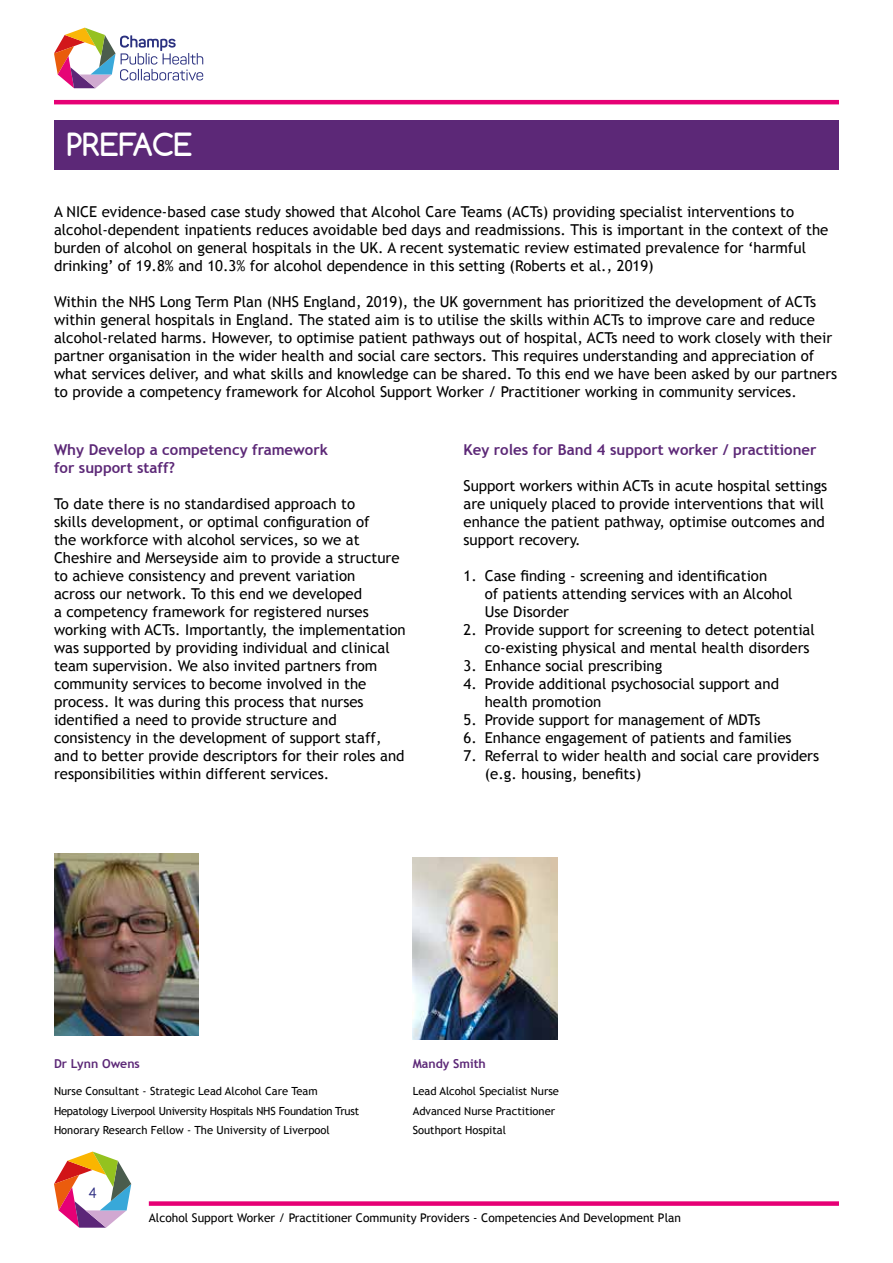
<style>
.page{position:relative;width:893px;height:1263px;background:#fff}
.page>*{position:absolute;margin:0;border:0;box-sizing:border-box;transform-origin:0 0}
.t1{font:700 30px "Comfortaa";color:#fff}
.t2{font:15px/18px "Trebuchet MS";color:#000}
.t3{font:700 15px/18px "Trebuchet MS";color:#5c2877}
.t4{font:13.5px "Comfortaa";color:#2e2e82}
.t5{font:700 12.3px "Trebuchet MS";color:#5c2877}
.t6{font:12px "Trebuchet MS";color:#000}
.t7{font:11.25px/19.4px "Trebuchet MS";color:#000}
</style>
<div class="page">
<svg style="left:54px;top:28px;width:149px;height:60px"></svg>
<hr style="left:54px;top:100px;width:785px;height:4px;background:#e60075">
<div style="left:149px;top:1201px;width:690px;height:5px;background:#e60075"></div>
<svg style="left:54px;top:1151px;width:77px;height:77px"></svg>
<div style="left:54px;top:120px;width:785px;height:49px;background:#5c2877"></div>
<img style="left:54px;top:854px;width:145px;height:182px">
<img style="left:413px;top:857px;width:144px;height:182px">
<h1 class="t1" style="left:67px;top:126px;width:127px">PREFACE</h1>
<p class="t2" style="left:54px;top:203px;width:776px">A NICE evidence-based case study showed that Alcohol Care Teams (ACTs) providing specialist interventions to alcohol-dependent inpatients reduces avoidable bed days and readmissions. This is important in the context of the burden of alcohol on general hospitals in the UK. A recent systematic review estimated prevalence for ‘harmful drinking’ of 19.8% and 10.3% for alcohol dependence in this setting (Roberts et al., 2019)</p>
<p class="t2" style="left:54px;top:293px;width:785px">Within the NHS Long Term Plan (NHS England, 2019), the UK government has prioritized the development of ACTs within general hospitals in England. The stated aim is to utilise the skills within ACTs to improve care and reduce alcohol-related harms. However, to optimise patient pathways out of hospital, ACTs need to work closely with their partner organisation in the wider health and social care sectors. This requires understanding and appreciation of what services deliver, and what skills and knowledge can be shared. To this end we have been asked by our partners to provide a competency framework for Alcohol Support Worker / Practitioner working in community services.</p>
<p class="t3" style="left:54px;top:441px;width:276px">Why Develop a competency framework for support staff?</p>
<p class="t2" style="left:54px;top:495px;width:353px">To date there is no standardised approach to<br>skills development, or optimal configuration of<br>the workforce with alcohol services, so we at Cheshire and Merseyside aim to provide a structure to achieve consistency and prevent variation<br>across our network. To this end we developed<br>a competency framework for registered nurses working with ACTs. Importantly, the implementation was supported by providing individual and clinical team supervision. We also invited partners from community services to become involved in the process. It was during this process that nurses identified a need to provide structure and consistency in the development of support staff, and to better provide descriptors for their roles and responsibilities within different services.</p>
<p class="t3" style="left:463px;top:441px;width:355px">Key roles for Band 4 support worker / practitioner</p>
<p class="t2" style="left:463px;top:477px;width:365px">Support workers within ACTs in acute hospital settings are uniquely placed to provide interventions that will enhance the patient pathway, optimise outcomes and support recovery.</p>
<p class="t2" style="left:485px;top:567px;width:309px;text-indent:-21px">1. Case finding - screening and identification<br>of patients attending services with an Alcohol<br>Use Disorder</p>
<p class="t2" style="left:485px;top:621px;width:332px;text-indent:-21px">2. Provide support for screening to detect potential co-existing physical and mental health disorders</p>
<p class="t2" style="left:463px;top:657px;width:200px">3. Enhance social prescribing</p>
<p class="t2" style="left:485px;top:675px;width:296px;text-indent:-21px">4. Provide additional psychosocial support and health promotion</p>
<p class="t2" style="left:463px;top:711px;width:299px">5. Provide support for management of MDTs</p>
<p class="t2" style="left:463px;top:729px;width:330px">6. Enhance engagement of patients and families</p>
<p class="t2" style="left:485px;top:747px;width:336px;text-indent:-21px">7. Referral to wider health and social care providers (e.g. housing, benefits)</p>
<p class="t5" style="left:54px;top:1056px;width:87px">Dr Lynn Owens</p>
<p class="t7" style="left:54px;top:1082px;width:307px">Nurse Consultant - Strategic Lead Alcohol Care Team<br>Hepatology Liverpool University Hospitals NHS Foundation Trust<br>Honorary Research Fellow - The University of Liverpool</p>
<p class="t4" style="left:88px;top:1184px;width:10px">4</p>
<p class="t5" style="left:413px;top:1056px;width:75px">Mandy Smith</p>
<p class="t7" style="left:413px;top:1082px;width:148px">Lead Alcohol Specialist Nurse<br>Advanced Nurse Practitioner<br>Southport Hospital</p>
<p class="t6" style="left:149px;top:1210px;width:534px">Alcohol Support Worker / Practitioner Community Providers - Competencies And Development Plan</p>
</div>
